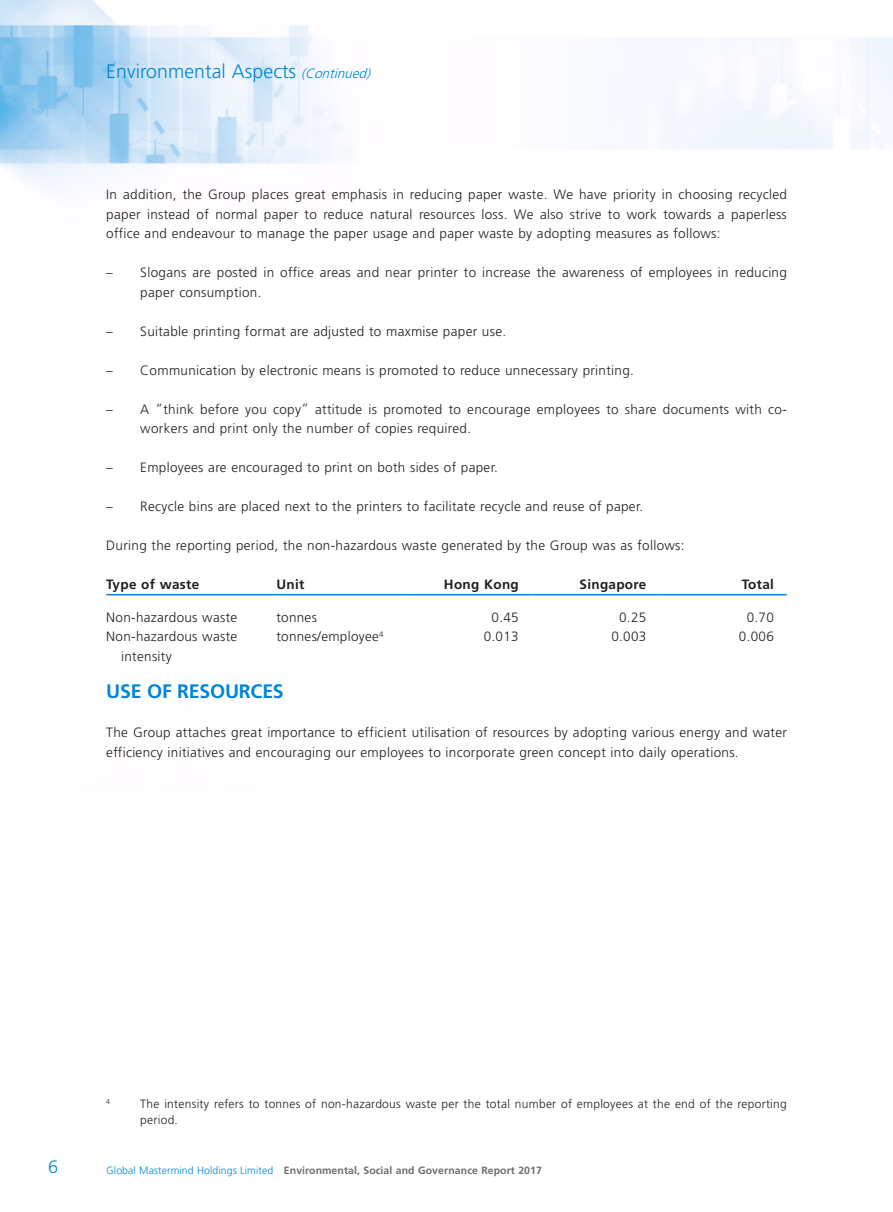
<style>
.page{position:relative;width:893px;height:1212px;background:#fff}
.page>*{position:absolute;margin:0;border:0;box-sizing:border-box;transform-origin:0 0}
.t1{font:300 19.5px "Frutiger LT Std";letter-spacing:.005em;color:#0085d6}
.Heading_1{font:700 19.5px "Frutiger LT Std";letter-spacing:-.01em;color:#0085d6}
.t2{font:300 18px "Frutiger LT Std";color:#0085d6}
.Body_Text{font:300 13.5px/19.5px "Frutiger LT Std";letter-spacing:.025em;color:#231f20}
.Body_Text-2{font:700 13.5px "Frutiger LT Std";letter-spacing:.025em;color:#231f20}
.t3{font:300 12px/16.5px "Frutiger LT Std";letter-spacing:.025em;color:#231f20}
.t4{font:700 10.5px "Frutiger LT Std";letter-spacing:.01em;color:#6c6d70}
.t5{font:300 7.05px "Frutiger LT Std";color:#231f20}
.s1{font-style:italic;font-size:13.5px}
.s2{font-weight:300;color:#0085d6}
</style>
<div class="page">
<img style="left:0;top:0;width:893px;height:596px">
<hr style="left:106px;top:594px;width:170px;height:1px;background:#0085d6">
<hr style="left:276px;top:594px;width:128px;height:1px;background:#0085d6">
<hr style="left:404px;top:594px;width:127px;height:1px;background:#0085d6">
<hr style="left:531px;top:594px;width:128px;height:1px;background:#0085d6">
<hr style="left:659px;top:594px;width:128px;height:1px;background:#0085d6">
<p class="t1" style="left:106px;top:61px;width:269px">Environmental Aspects <span class="s1">(Continued)</span></p>
<p class="Body_Text" style="left:106px;top:185px;width:682px;text-align:justify">In addition, the Group places great emphasis in reducing paper waste. We have priority in choosing recycled paper instead of normal paper to reduce natural resources loss. We also strive to work towards a paperless office and endeavour to manage the paper usage and paper waste by adopting measures as follows:</p>
<p class="Body_Text" style="left:140px;top:263px;width:648px;text-indent:-34px">– Slogans are posted in office areas and near printer to increase the awareness of employees in reducing paper consumption.</p>
<p class="Body_Text" style="left:106px;top:321px;width:401px">– Suitable printing format are adjusted to maxmise paper use.</p>
<p class="Body_Text" style="left:106px;top:360px;width:529px">– Communication by electronic means is promoted to reduce unnecessary printing.</p>
<p class="Body_Text" style="left:140px;top:399px;width:648px;text-indent:-34px">– A “think before you copy” attitude is promoted to encourage employees to share documents with co&shy;workers and print only the number of copies required.</p>
<p class="Body_Text" style="left:106px;top:458px;width:393px">– Employees are encouraged to print on both sides of paper.</p>
<p class="Body_Text" style="left:106px;top:497px;width:538px">– Recycle bins are placed next to the printers to facilitate recycle and reuse of paper.</p>
<p class="Body_Text" style="left:106px;top:536px;width:580px">During the reporting period, the non-hazardous waste generated by the Group was as follows:</p>
<p class="Body_Text-2" style="left:106px;top:577px;width:95px">Type of waste</p>
<p class="Body_Text-2" style="left:276px;top:577px;width:29px">Unit</p>
<p class="Body_Text-2" style="left:444px;top:577px;width:76px">Hong Kong</p>
<p class="Body_Text-2" style="left:580px;top:577px;width:68px">Singapore</p>
<p class="Body_Text-2" style="left:742px;top:577px;width:34px">Total</p>
<p class="Body_Text" style="left:106px;top:607px;width:133px">Non-hazardous waste</p>
<p class="Body_Text" style="left:276px;top:607px;width:42px">tonnes</p>
<p class="Body_Text" style="left:492px;top:607px;width:29px">0.45</p>
<p class="Body_Text" style="left:619px;top:607px;width:29px">0.25</p>
<p class="Body_Text" style="left:747px;top:607px;width:29px">0.70</p>
<p class="Body_Text" style="left:121px;top:627px;width:118px;text-indent:-15px">Non-hazardous waste intensity</p>
<p class="Body_Text" style="left:276px;top:627px;width:109px">tonnes/employee<sup>4</sup></p>
<p class="Body_Text" style="left:484px;top:627px;width:37px">0.013</p>
<p class="Body_Text" style="left:611px;top:627px;width:37px">0.003</p>
<p class="Body_Text" style="left:739px;top:627px;width:37px">0.006</p>
<p class="Heading_1" style="left:106px;top:680px;width:179px">USE OF RESOURCES</p>
<p class="Body_Text" style="left:106px;top:723px;width:682px">The Group attaches great importance to efficient utilisation of resources by adopting various energy and water efficiency initiatives and encouraging our employees to incorporate green concept into daily operations.</p>
<p class="t5" style="left:106px;top:1097px;width:5px">4</p>
<p class="t3" style="left:140px;top:1095px;width:648px">The intensity refers to tonnes of non-hazardous waste per the total number of employees at the end of the reporting period.</p>
<p class="t2" style="left:48px;top:1156px;width:12px">6</p>
<p class="t4" style="left:106px;top:1164px;width:437px"><span class="s2">Global Mastermind Holdings Limited</span> Environmental, Social and Governance Report 2017</p>
</div>
